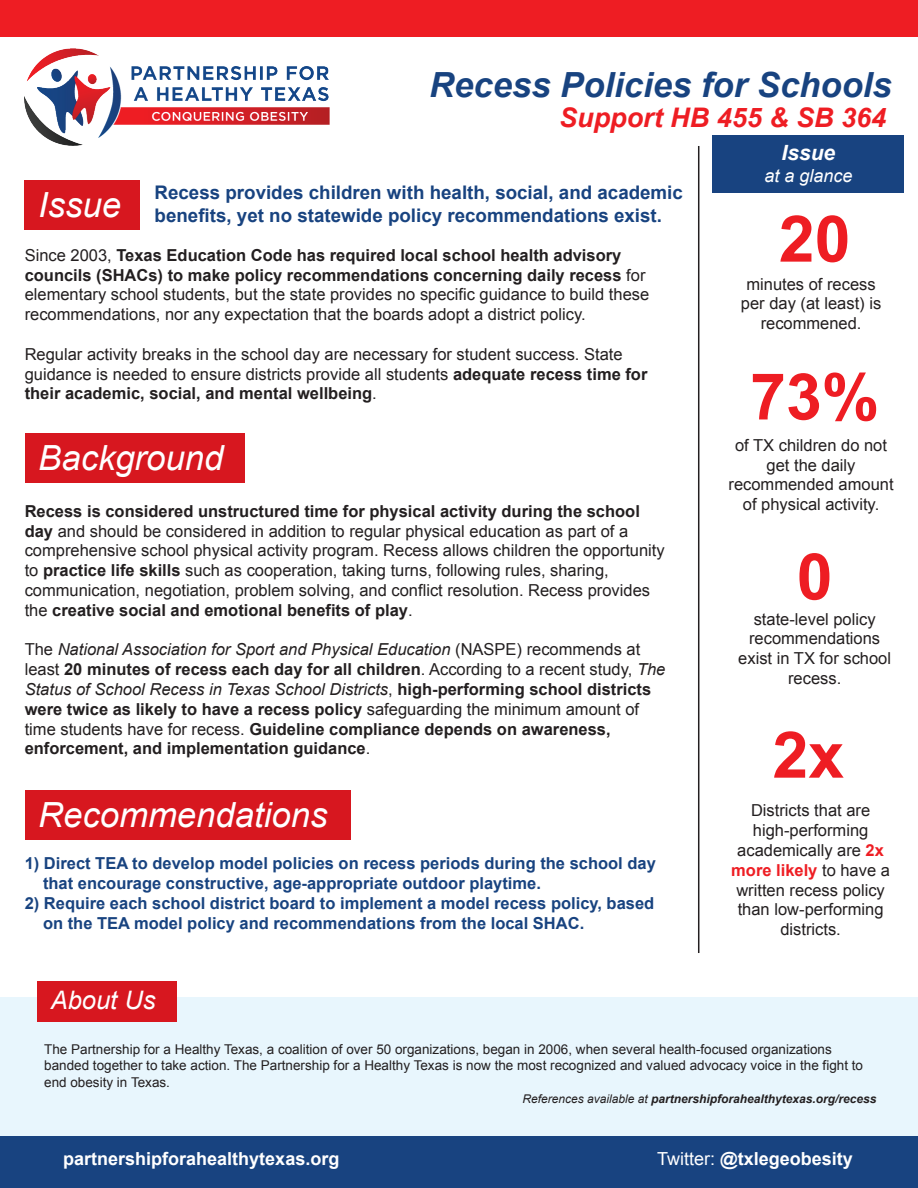
<style>
.page{position:relative;width:918px;height:1188px;background:#fff}
.page>*{position:absolute;margin:0;border:0;box-sizing:border-box;transform-origin:0 0}
.t1{font:700 64.5px "Arial";color:#ee1d23}
.t2{font:italic 34.65px "Arial";color:#fff}
.t3{font:italic 700 34.65px "Arial";color:#184380}
.t4{font:italic 700 27px "Arial";color:#ee1d23}
.t5{font:italic 25.5px "Arial";color:#fff}
.t6{font:italic 700 21px "Arial";color:#fff}
.t7{font:700 18.75px/22.5px "Arial";color:#184380}
.t8{font:700 18px "Arial";color:#fff}
.t9{font:italic 18px "Arial";color:#fff}
.t10{font:16.5px/19.8px "Arial";color:#231f20;text-align:center}
.t11{font:700 16.5px/19.8px "Arial";color:#231f20}
.t12{font:700 16.5px/19.8px "Arial";color:#184380}
.t13{font:13.5px/16.2px "Arial";color:#231f20}
.t14{font:italic 700 12px "Arial";color:#231f20}
.s1{font-weight:700}
.s2{font-weight:400}
.s3{font-weight:400;font-style:italic}
.s4{font-weight:700;color:#ee1d23}
</style>
<div class="page">
<div style="left:0;top:997px;width:918px;height:167px;background:#e8f6fd"></div>
<div style="left:37px;top:981px;width:140px;height:41px;background:#d7171f"></div>
<div style="left:0;top:0;width:918px;height:37px;background:#ee1d23"></div>
<div style="left:0;top:1136px;width:918px;height:52px;background:#184380"></div>
<img style="left:25px;top:48px;width:304px;height:98px">
<hr style="left:698px;top:146px;width:1px;height:807px;background:#231f20">
<div style="left:25px;top:181px;width:115px;height:49px;background:#d7171f"></div>
<div style="left:25px;top:433px;width:219px;height:49px;background:#d7171f"></div>
<div style="left:713px;top:136px;width:191px;height:57px;background:#184380"></div>
<div style="left:25px;top:791px;width:325px;height:49px;background:#d7171f"></div>
<h2 class="t3" style="left:429px;top:63px;width:464px">Recess Policies for Schools</h2>
<h3 class="t4" style="left:559px;top:100px;width:329px">Support HB 455 &amp; SB 364</h3>
<h2 class="t2" style="left:38px;top:183px;width:84px">Issue</h2>
<p class="t7" style="left:155px;top:182px;width:530px">Recess provides children with health, social, and academic benefits, yet no statewide policy recommendations exist.</p>
<p class="t10" style="left:25px;top:245px;width:626px;text-align:left">Since 2003, <span class="s1">Texas Education Code has required local school health advisory councils (SHACs) to make policy recommendations concerning daily recess</span> for elementary school students, but the state provides no specific guidance to build these recommendations, nor any expectation that the boards adopt a district policy.</p>
<p class="t10" style="left:25px;top:344px;width:624px;text-align:left">Regular activity breaks in the school day are necessary for student success. State guidance is needed to ensure districts provide all students <span class="s1">adequate recess time for their academic, social, and mental wellbeing</span>.</p>
<h2 class="t2" style="left:38px;top:435px;width:187px">Background</h2>
<p class="t10" style="left:25px;top:501px;width:642px;text-align:left"><span class="s1">Recess is considered unstructured time for physical activity during the school day</span> and should be considered in addition to regular physical education as part of a comprehensive school physical activity program. Recess allows children the opportunity to <span class="s1">practice life skills</span> such as cooperation, taking turns, following rules, sharing, communication, negotiation, problem solving, and conflict resolution. Recess provides the <span class="s1">creative social and emotional benefits of play</span>.</p>
<p class="t11" style="left:25px;top:640px;width:642px"><span class="s2">The</span> <span class="s3">National Association for Sport and Physical Education</span> <span class="s2">(NASPE) recommends at least</span> 20 minutes of recess each day for all children<span class="s2">. According to a recent study,</span> <span class="s3">The Status of School Recess in Texas School Districts</span><span class="s2">,</span> high-performing school districts were twice as likely to have a recess policy <span class="s2">safeguarding the minimum amount of time students have for recess.</span> Guideline compliance depends on awareness, enforcement, and implementation guidance<span class="s2">.</span></p>
<h2 class="t2" style="left:38px;top:793px;width:291px">Recommendations</h2>
<p class="t12" style="left:43px;top:854px;width:614px;text-indent:-18px">1) Direct TEA to develop model policies on recess periods during the school day that encourage constructive, age-appropriate outdoor playtime.</p>
<p class="t12" style="left:43px;top:894px;width:613px;text-indent:-18px">2) Require each school district board to implement a model recess policy, based on the TEA model policy and recommendations from the local SHAC.</p>
<h3 class="t5" style="left:51px;top:983px;width:106px">About Us</h3>
<p class="t6" style="left:782px;top:139px;width:55px">Issue</p>
<p class="t9" style="left:764px;top:164px;width:90px">at a glance</p>
<h1 class="t1" style="left:779px;top:196px;width:73px">20</h1>
<p class="t10" style="left:741px;top:274px;width:142px">minutes of recess per day (at least) is recommened.</p>
<h1 class="t1" style="left:750px;top:354px;width:131px">73%</h1>
<p class="t10" style="left:729px;top:435px;width:167px">of TX children do not get the daily recommended amount of physical activity.</p>
<h1 class="t1" style="left:797px;top:534px;width:37px">0</h1>
<p class="t10" style="left:738px;top:609px;width:154px">state-level policy recommendations exist in TX for school recess.</p>
<h1 class="t1" style="left:773px;top:713px;width:73px">2x</h1>
<p class="t10" style="left:731px;top:801px;width:160px">Districts that are high-performing academically are <span class="s4">2x more likely</span> to have a written recess policy than low-performing districts.</p>
<p class="t13" style="left:44px;top:1041px;width:820px">The Partnership for a Healthy Texas, a coalition of over 50 organizations, began in 2006, when several health-focused organizations banded together to take action. The Partnership for a Healthy Texas is now the most recognized and valued advocacy voice in the fight to end obesity in Texas.</p>
<p class="t14" style="left:522px;top:1091px;width:356px"><span class="s2">References available at</span> partnershipforahealthytexas.org/recess</p>
<p class="t8" style="left:63px;top:1147px;width:278px">partnershipforahealthytexas.org</p>
<p class="t8" style="left:657px;top:1147px;width:197px"><span class="s2">Twitter:</span> @txlegeobesity</p>
</div>
